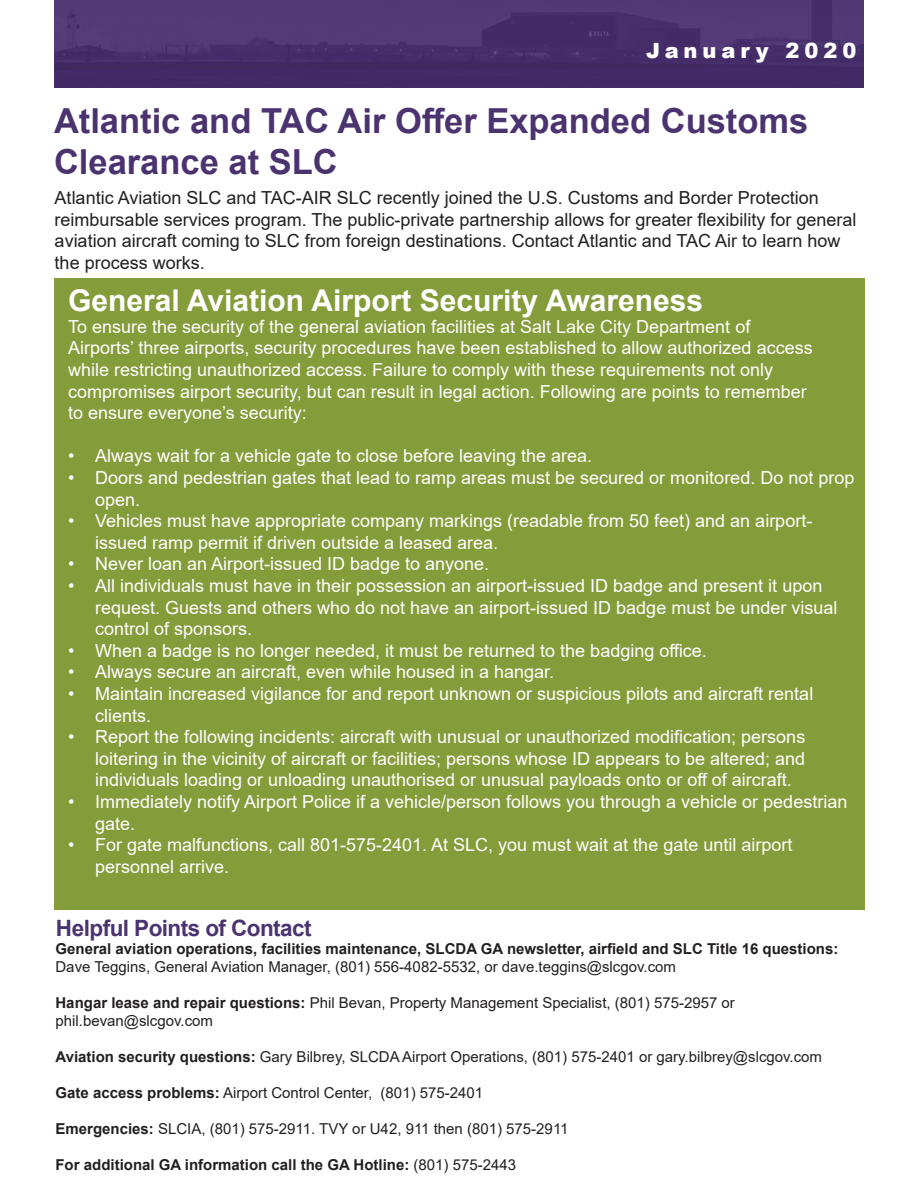
<style>
.page{position:relative;width:918px;height:1188px;background:#fff}
.page>*{position:absolute;margin:0;border:0;box-sizing:border-box;transform-origin:0 0}
.t1{font:700 34.5px/41.4px "Arial";color:#4b3370}
.t2{font:700 30px "Arial";color:#fff}
.t3{font:700 22.5px "Arial";letter-spacing:-.025em;color:#4b3370}
.t4{font:900 21px "Arial";letter-spacing:.235em;color:#fff}
.t5{font:18px/21.6px "Arial";color:#fff}
.t6{font:18px/21.6px "Arial";color:#231f20}
.t7{font:15px/18px "Arial";color:#231f20}
.t8{font:700 15px/18px "Arial";color:#231f20}
.s1{font-weight:400}
.s2{font-weight:700}
</style>
<div class="page">
<img style="left:55px;top:0;width:809px;height:88px">
<div style="left:55px;top:279px;width:810px;height:631px;background:#859c3a"></div>
<p class="t4" style="left:646px;top:36px;width:212px">January 2020</p>
<p class="t1" style="left:54px;top:100px;width:756px">Atlantic and TAC Air Offer Expanded Customs<br>Clearance at SLC</p>
<p class="t6" style="left:55px;top:187px;width:803px">Atlantic Aviation SLC and TAC-AIR SLC recently joined the U.S. Customs and Border Protection reimbursable services program. The public-private partnership allows for greater flexibility for general aviation aircraft coming to SLC from foreign destinations. Contact Atlantic and TAC Air to learn how the process works.</p>
<p class="t2" style="left:68px;top:280px;width:637px">General Aviation Airport Security Awareness</p>
<p class="t5" style="left:68px;top:316px;width:684px">To ensure the security of the general aviation facilities at Salt Lake City Department of</p>
<p class="t5" style="left:68px;top:337px;width:746px">Airports’ three airports, security procedures have been established to allow authorized access</p>
<p class="t5" style="left:68px;top:359px;width:707px">while restricting unauthorized access. Failure to comply with these requirements not only</p>
<p class="t5" style="left:68px;top:380px;width:740px">compromises airport security, but can result in legal action. Following are points to remember</p>
<p class="t5" style="left:68px;top:402px;width:240px">to ensure everyone’s security:</p>
<p class="t5" style="left:68px;top:445px;width:526px">• Always wait for a vehicle gate to close before leaving the area.</p>
<p class="t5" style="left:95px;top:467px;width:761px;text-indent:-27px">• Doors and pedestrian gates that lead to ramp areas must be secured or monitored. Do not prop open.</p>
<p class="t5" style="left:95px;top:510px;width:719px;text-indent:-27px">• Vehicles must have appropriate company markings (readable from 50 feet) and an airport&shy;issued ramp permit if driven outside a leased area.</p>
<p class="t5" style="left:68px;top:553px;width:423px">• Never loan an Airport-issued ID badge to anyone.</p>
<p class="t5" style="left:95px;top:575px;width:744px;text-indent:-27px">• All individuals must have in their possession an airport-issued ID badge and present it upon request. Guests and others who do not have an airport-issued ID badge must be under visual control of sponsors.</p>
<p class="t5" style="left:68px;top:640px;width:640px">• When a badge is no longer needed, it must be returned to the badging office.</p>
<p class="t5" style="left:68px;top:661px;width:488px">• Always secure an aircraft, even while housed in a hangar.</p>
<p class="t5" style="left:95px;top:683px;width:720px;text-indent:-27px">• Maintain increased vigilance for and report unknown or suspicious pilots and aircraft rental clients.</p>
<p class="t5" style="left:95px;top:726px;width:712px;text-align:justify;text-indent:-27px">• Report the following incidents: aircraft with unusual or unauthorized modification; persons loitering in the vicinity of aircraft or facilities; persons whose ID appears to be altered; and individuals loading or unloading unauthorised or unusual payloads onto or off of aircraft.</p>
<p class="t5" style="left:95px;top:791px;width:754px;text-indent:-27px">• Immediately notify Airport Police if a vehicle/person follows you through a vehicle or pedestrian gate.</p>
<p class="t5" style="left:95px;top:834px;width:699px;text-indent:-27px">• For gate malfunctions, call 801-575-2401. At SLC, you must wait at the gate until airport personnel arrive.</p>
<p class="t3" style="left:56px;top:913px;width:257px">Helpful Points of Contact</p>
<p class="t8" style="left:56px;top:940px;width:784px">General aviation operations, facilities maintenance, SLCDA GA newsletter, airfield and SLC Title 16 questions:<br><span class="s1">Dave Teggins, General Aviation Manager, (801) 556-4082-5532, or dave.teggins@slcgov.com</span></p>
<p class="t7" style="left:56px;top:994px;width:681px"><span class="s2">Hangar lease and repair questions:</span> Phil Bevan, Property Management Specialist, (801) 575-2957 or phil.bevan@slcgov.com</p>
<p class="t7" style="left:56px;top:1048px;width:768px"><span class="s2">Aviation security questions:</span> Gary Bilbrey, SLCDA Airport Operations, (801) 575-2401 or gary.bilbrey@slcgov.com</p>
<p class="t7" style="left:56px;top:1084px;width:429px"><span class="s2">Gate access problems:</span> Airport Control Center, (801) 575-2401</p>
<p class="t7" style="left:56px;top:1120px;width:515px"><span class="s2">Emergencies:</span> SLCIA, (801) 575-2911. TVY or U42, 911 then (801) 575-2911</p>
<p class="t8" style="left:56px;top:1156px;width:462px">For additional GA information call the GA Hotline: <span class="s1">(801) 575-2443</span></p>
</div>
